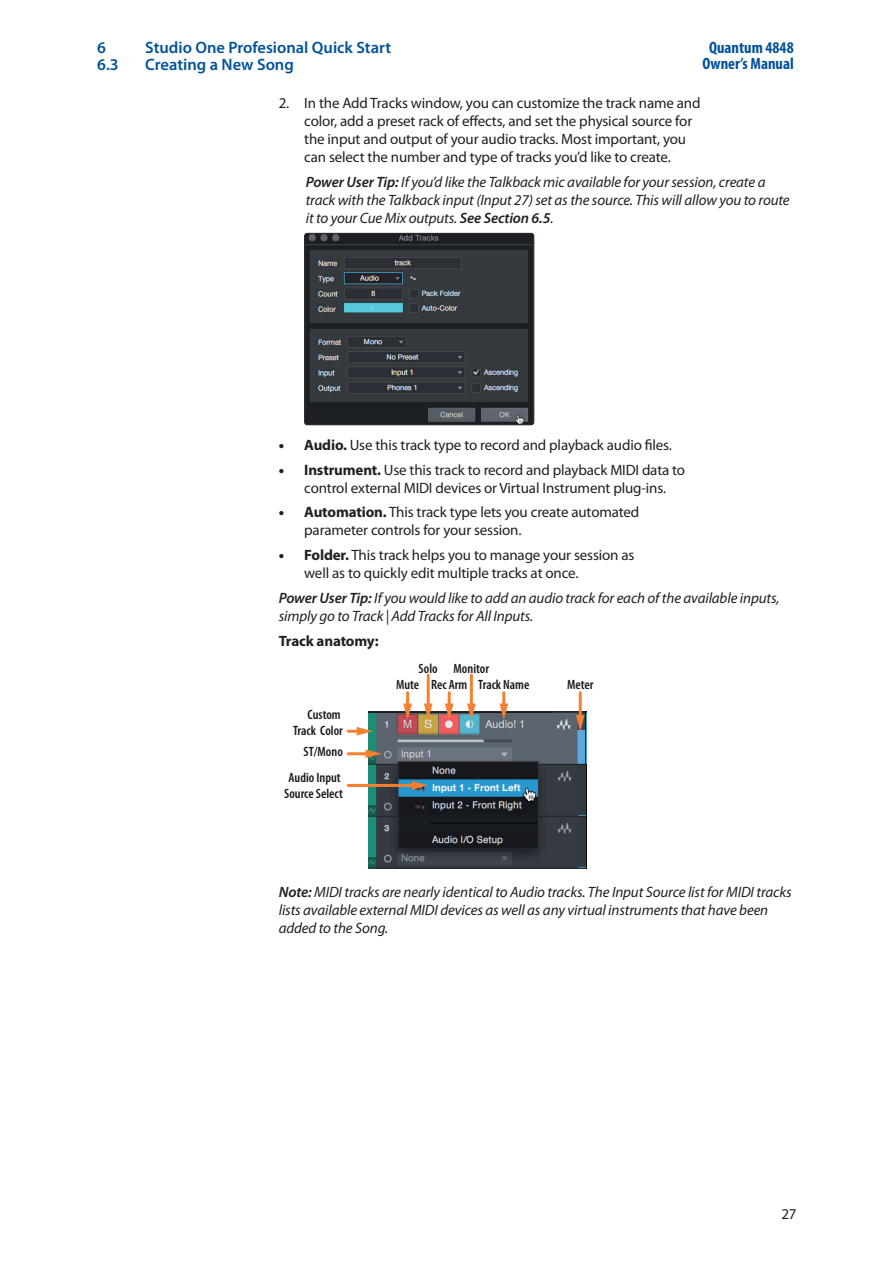
<style>
.page{position:relative;width:893px;height:1263px;background:#fff}
.page>*{position:absolute;margin:0;border:0;box-sizing:border-box;transform-origin:0 0}
.t1{font:600 16.5px "Myriad Pro";color:#01529b}
.t2{font:700 condensed 16.5px/16.5px "Myriad Pro";color:#01529b;text-align:center}
.t3{font:15px/18px "Myriad Pro";letter-spacing:-.01em;color:#231f20}
.t4{font:italic 15px/18px "Myriad Pro";letter-spacing:-.01em;color:#231f20}
.t5{font:700 15px "Myriad Pro";letter-spacing:-.015em;color:#231f20}
.t6{font:600 condensed 13.5px/16.2px "Myriad Pro";color:#1a161a;text-align:center}
.s1{font-weight:600}
.s2{font-weight:900}
.s3{font-weight:700}
</style>
<div class="page">
<img style="left:306px;top:233px;width:228px;height:192px">
<div style="left:304px;top:233px;width:230px;height:192px;border:1px solid #231f20;border-radius:3px"></div>
<img style="left:369px;top:712px;width:217px;height:156px">
<hr style="left:348px;top:784px;width:67px;height:3px;background:#f48031">
<svg style="left:412px;top:781px;width:16px;height:9px"></svg>
<hr style="left:579px;top:693px;width:3px;height:25px;background:#f48031">
<svg style="left:576px;top:715px;width:9px;height:16px"></svg>
<svg style="left:499px;top:693px;width:9px;height:27px"></svg>
<svg style="left:445px;top:693px;width:9px;height:27px"></svg>
<svg style="left:403px;top:693px;width:9px;height:27px"></svg>
<hr style="left:427px;top:675px;width:3px;height:31px;background:#f48031">
<svg style="left:424px;top:703px;width:9px;height:17px"></svg>
<hr style="left:470px;top:675px;width:3px;height:31px;background:#f48031">
<svg style="left:467px;top:703px;width:9px;height:17px"></svg>
<svg style="left:348px;top:727px;width:25px;height:8px"></svg>
<hr style="left:348px;top:752px;width:21px;height:3px;background:#f48031">
<svg style="left:366px;top:749px;width:16px;height:9px"></svg>
<p class="t1" style="left:97px;top:39px;width:10px">6</p>
<p class="t1" style="left:145px;top:39px;width:247px">Studio One Profesional Quick Start</p>
<p class="t1" style="left:97px;top:55px;width:23px">6.3</p>
<p class="t1" style="left:145px;top:55px;width:150px">Creating a New Song</p>
<p class="t2" style="left:702px;top:39px;width:93px">Quantum 4848<br>Owner’s Manual</p>
<p class="t3" style="left:304px;top:95px;width:398px;text-indent:-26px">2. In the Add Tracks window, you can customize the track name and color, add a preset rack of effects, and set the physical source for the input and output of your audio tracks. Most important, you can select the number and type of tracks you’d like to create.</p>
<p class="t4" style="left:306px;top:174px;width:485px"><span class="s1">Power User Tip:</span> If you’d like the Talkback mic available for your session, create a track with the Talkback input (Input 27) set as the source. This will allow you to route it to your Cue Mix outputs. <span class="s1">See Section 6.5</span>.</p>
<p class="t3" style="left:279px;top:436px;width:395px"><span class="s2">•</span> <span class="s3">Audio.</span> Use this track type to record and playback audio files.</p>
<p class="t3" style="left:279px;top:461px;width:408px;text-align:center"><span class="s2">•</span> <span class="s3">Instrument.</span> Use this track to record and playback MIDI data to control external MIDI devices or Virtual Instrument plug-ins.</p>
<p class="t3" style="left:304px;top:504px;width:337px;text-indent:-26px"><span class="s2">•</span> <span class="s3">Automation.</span> This track type lets you create automated parameter controls for your session.</p>
<p class="t3" style="left:304px;top:546px;width:332px;text-indent:-26px"><span class="s2">•</span> <span class="s3">Folder.</span> This track helps you to manage your session as well as to quickly edit multiple tracks at once.</p>
<p class="t4" style="left:279px;top:589px;width:502px"><span class="s1">Power User Tip:</span> If you would like to add an audio track for each of the available inputs, simply go to Track | Add Tracks for All Inputs.</p>
<p class="t5" style="left:279px;top:632px;width:101px">Track anatomy:</p>
<p class="t6" style="left:567px;top:677px;width:28px">Meter</p>
<p class="t6" style="left:478px;top:661px;width:53px;text-align:left;text-indent:-60px">Solo Monitor<br>Track Name</p>
<p class="t6" style="left:431px;top:677px;width:38px">Rec Arm</p>
<p class="t6" style="left:396px;top:677px;width:25px">Mute</p>
<p class="t6" style="left:293px;top:707px;width:51px;text-align:right">Custom<br>Track Color</p>
<p class="t6" style="left:304px;top:744px;width:41px">ST/Mono</p>
<p class="t6" style="left:284px;top:770px;width:60px">Audio Input<br>Source Select</p>
<p class="t4" style="left:279px;top:883px;width:514px"><span class="s1">Note:</span> MIDI tracks are nearly identical to Audio tracks. The Input Source list for MIDI tracks lists available external MIDI devices as well as any virtual instruments that have been added to the Song.</p>
<p class="t3" style="left:781px;top:1205px;width:17px">27</p>
</div>
